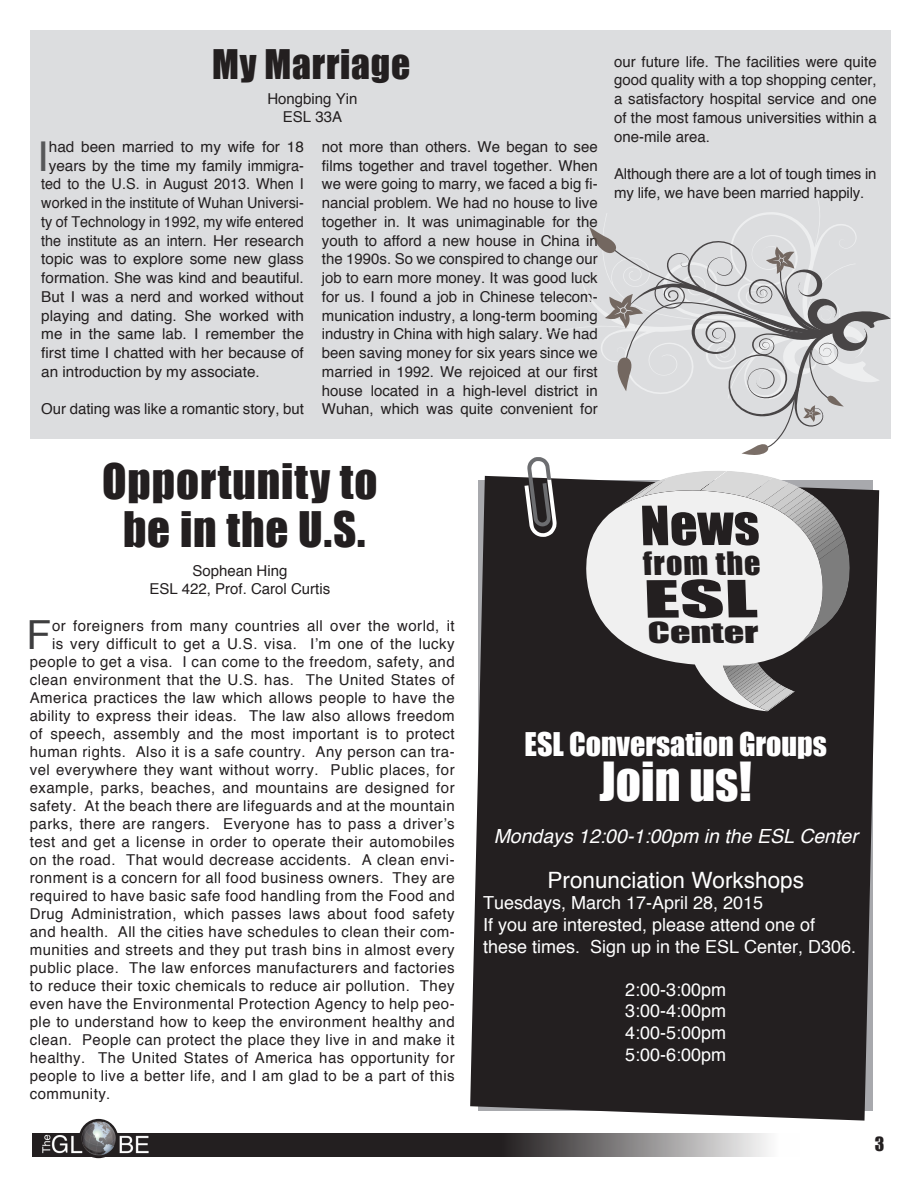
<style>
.page{position:relative;width:918px;height:1188px;background:#fff}
.page>*{position:absolute;margin:0;border:0;box-sizing:border-box;transform-origin:0 0}
.t1{font:49.95px "Impact";color:#231f20;scale:1.08 1}
.t2{font:49.5px "Impact";color:#fff}
.t3{font:47.4px "Impact";color:#231f20;scale:1.83 1}
.t4{font:45px "Impact";letter-spacing:.02em;color:#231f20}
.t5{font:41.1px "Helvetica";color:#57585a}
.t6{font:40.05px "Helvetica";color:#3e3e3f}
.t7{font:37.5px "Impact";letter-spacing:.02em;color:#231f20}
.t8{font:30px "Impact";color:#fff}
.t9{font:29.55px "Impact";color:#231f20;scale:1.08 1}
.t10{font:26.7px "Impact";color:#231f20;scale:1.51 1}
.t11{font:22.5px "Helvetica";color:#fff}
.t12{font:italic 19.5px "Helvetica";color:#fff}
.t13{font:18px "Helvetica";color:#fff}
.t14{font:18px "Impact";color:#231f20}
.t15{font:15px/18.8px "Helvetica";letter-spacing:.03em;color:#231f20;text-align:justify}
.t16{font:15px "Helvetica";color:#231f20}
.t17{font:15px "Helvetica";color:#231f20;scale:.96 1}
.t18{font:15px/18.8px "Helvetica";letter-spacing:-.01em;color:#231f20}
</style>
<div class="page">
<div style="left:30px;top:30px;width:861px;height:409px;background:#dcdddf"></div>
<svg style="left:33px;top:1133px;width:735px;height:24px;background:#4f4c4d"></svg>
<img style="left:43px;top:1120px;width:106px;height:39px">
<svg style="left:742px;top:444px;width:27px;height:11px"></svg>
<svg style="left:589px;top:227px;width:302px;height:203px"></svg>
<div style="left:470px;top:476px;width:409px;height:645px;background:#231f20"></div>
<svg style="left:524px;top:457px;width:33px;height:80px"></svg>
<svg style="left:614px;top:471px;width:237px;height:240px;background:#7e7d7d"></svg>
<svg style="left:584px;top:488px;width:241px;height:223px;fill:#f0f0f0"></svg>
<p class="t7" style="left:212px;top:35px;width:200px">My Marriage</p>
<p class="t16" style="left:267px;top:89px;width:92px">Hongbing Yin</p>
<p class="t15" style="left:283px;top:107px;width:61px">ESL 33A</p>
<p class="t5" style="left:37px;top:131px;width:13px">I</p>
<p class="t16" style="left:49px;top:137px;width:257px">had been married to my wife for 18</p>
<p class="t16" style="left:49px;top:156px;width:257px">years by the time my family immigra-</p>
<p class="t17" style="left:41px;top:175px;width:275px">ted to the U.S. in August 2013. When I</p>
<p class="t17" style="left:41px;top:193px;width:275px">worked in the institute of Wuhan Universi-</p>
<p class="t17" style="left:41px;top:212px;width:275px">ty of Technology in 1992, my wife entered</p>
<p class="t17" style="left:41px;top:231px;width:275px">the institute as an intern. Her research</p>
<p class="t16" style="left:41px;top:250px;width:264px">topic was to explore some new glass</p>
<p class="t16" style="left:41px;top:268px;width:264px">formation. She was kind and beautiful.</p>
<p class="t16" style="left:41px;top:287px;width:264px">But I was a nerd and worked without</p>
<p class="t16" style="left:41px;top:306px;width:264px">playing and dating. She worked with</p>
<p class="t16" style="left:41px;top:325px;width:264px">me in the same lab. I remember the</p>
<p class="t16" style="left:41px;top:343px;width:264px">first time I chatted with her because of</p>
<p class="t16" style="left:41px;top:362px;width:220px">an introduction by my associate.</p>
<p class="t16" style="left:41px;top:400px;width:264px">Our dating was like a romantic story, but</p>
<p class="t15" style="left:322px;top:137px;width:277px">not more than others. We began to see films together and travel together. When we were going to marry, we faced a big fi&shy;nancial problem. We had no house to live together in. It was unimaginable for the youth to afford a new house in China in the 1990s. So we conspired to change our job to earn more money. It was good luck for us. I found a job in Chinese telecom&shy;munication industry, a long-term booming industry in China with high salary. We had been saving money for six years since we married in 1992. We rejoiced at our first house located in a high-level district in Wuhan, which was quite convenient for</p>
<p class="t15" style="left:614px;top:51px;width:264px">our future life. The facilities were quite good quality with a top shopping center, a satisfactory hospital service and one of the most famous universities within a one-mile area.</p>
<p class="t18" style="left:614px;top:164px;width:264px">Although there are a lot of tough times in my life, we have been married happily.</p>
<p class="t4" style="left:102px;top:446px;width:277px">Opportunity to</p>
<p class="t4" style="left:123px;top:494px;width:244px">be in the U.S.</p>
<p class="t16" style="left:192px;top:562px;width:97px">Sophean Hing</p>
<p class="t16" style="left:149px;top:580px;width:182px">ESL 422, Prof. Carol Curtis</p>
<p class="t6" style="left:26px;top:610px;width:26px">F</p>
<p class="t15" style="left:52px;top:616px;width:404px">or foreigners from many countries all over the world, it</p>
<p class="t15" style="left:52px;top:634px;width:404px">is very difficult to get a U.S. visa. I’m one of the lucky</p>
<p class="t15" style="left:30px;top:652px;width:426px">people to get a visa. I can come to the freedom, safety, and</p>
<p class="t15" style="left:30px;top:670px;width:426px">clean environment that the U.S. has. The United States of</p>
<p class="t15" style="left:30px;top:688px;width:426px">America practices the law which allows people to have the</p>
<p class="t15" style="left:30px;top:706px;width:426px">ability to express their ideas. The law also allows freedom</p>
<p class="t15" style="left:30px;top:724px;width:426px">of speech, assembly and the most important is to protect</p>
<p class="t15" style="left:30px;top:742px;width:426px">human rights. Also it is a safe country. Any person can tra-</p>
<p class="t15" style="left:30px;top:760px;width:426px">vel everywhere they want without worry. Public places, for</p>
<p class="t15" style="left:30px;top:778px;width:426px">example, parks, beaches, and mountains are designed for</p>
<p class="t15" style="left:30px;top:796px;width:426px">safety. At the beach there are lifeguards and at the mountain</p>
<p class="t15" style="left:30px;top:814px;width:426px">parks, there are rangers. Everyone has to pass a driver’s</p>
<p class="t15" style="left:30px;top:832px;width:426px">test and get a license in order to operate their automobiles</p>
<p class="t15" style="left:30px;top:850px;width:426px">on the road. That would decrease accidents. A clean envi-</p>
<p class="t15" style="left:30px;top:868px;width:426px">ronment is a concern for all food business owners. They are</p>
<p class="t15" style="left:30px;top:886px;width:426px">required to have basic safe food handling from the Food and</p>
<p class="t15" style="left:30px;top:904px;width:426px">Drug Administration, which passes laws about food safety</p>
<p class="t15" style="left:30px;top:922px;width:426px">and health. All the cities have schedules to clean their com-</p>
<p class="t15" style="left:30px;top:940px;width:426px">munities and streets and they put trash bins in almost every</p>
<p class="t15" style="left:30px;top:958px;width:426px">public place. The law enforces manufacturers and factories</p>
<p class="t15" style="left:30px;top:976px;width:426px">to reduce their toxic chemicals to reduce air pollution. They</p>
<p class="t15" style="left:30px;top:994px;width:426px">even have the Environmental Protection Agency to help peo-</p>
<p class="t15" style="left:30px;top:1012px;width:426px">ple to understand how to keep the environment healthy and</p>
<p class="t15" style="left:30px;top:1030px;width:426px">clean. People can protect the place they live in and make it</p>
<p class="t15" style="left:30px;top:1048px;width:426px">healthy. The United States of America has opportunity for</p>
<p class="t15" style="left:30px;top:1066px;width:426px">people to live a better life, and I am glad to be a part of this</p>
<p class="t15" style="left:30px;top:1084px;width:82px">community.</p>
<p class="t1" style="left:641px;top:487px;width:114px">News</p>
<p class="t9" style="left:644px;top:540px;width:112px">from the</p>
<p class="t3" style="left:644px;top:562px;width:65px">ESL</p>
<p class="t10" style="left:648px;top:612px;width:76px">Center</p>
<p class="t8" style="left:525px;top:721px;width:304px">ESL Conversation Groups</p>
<p class="t2" style="left:600px;top:744px;width:154px">Join us!</p>
<p class="t12" style="left:494px;top:824px;width:371px">Mondays 12:00-1:00pm in the ESL Center</p>
<p class="t11" style="left:548px;top:866px;width:258px">Pronunciation Workshops</p>
<p class="t13" style="left:483px;top:892px;width:282px">Tuesdays, March 17-April 28, 2015</p>
<p class="t13" style="left:483px;top:913px;width:334px">If you are interested, please attend one of</p>
<p class="t13" style="left:483px;top:935px;width:375px">these times. Sign up in the ESL Center, D306.</p>
<p class="t13" style="left:625px;top:978px;width:103px">2:00-3:00pm</p>
<p class="t13" style="left:625px;top:1000px;width:103px">3:00-4:00pm</p>
<p class="t13" style="left:625px;top:1021px;width:103px">4:00-5:00pm</p>
<p class="t13" style="left:625px;top:1043px;width:103px">5:00-6:00pm</p>
<p class="t14" style="left:875px;top:1130px;width:11px">3</p>
</div>
